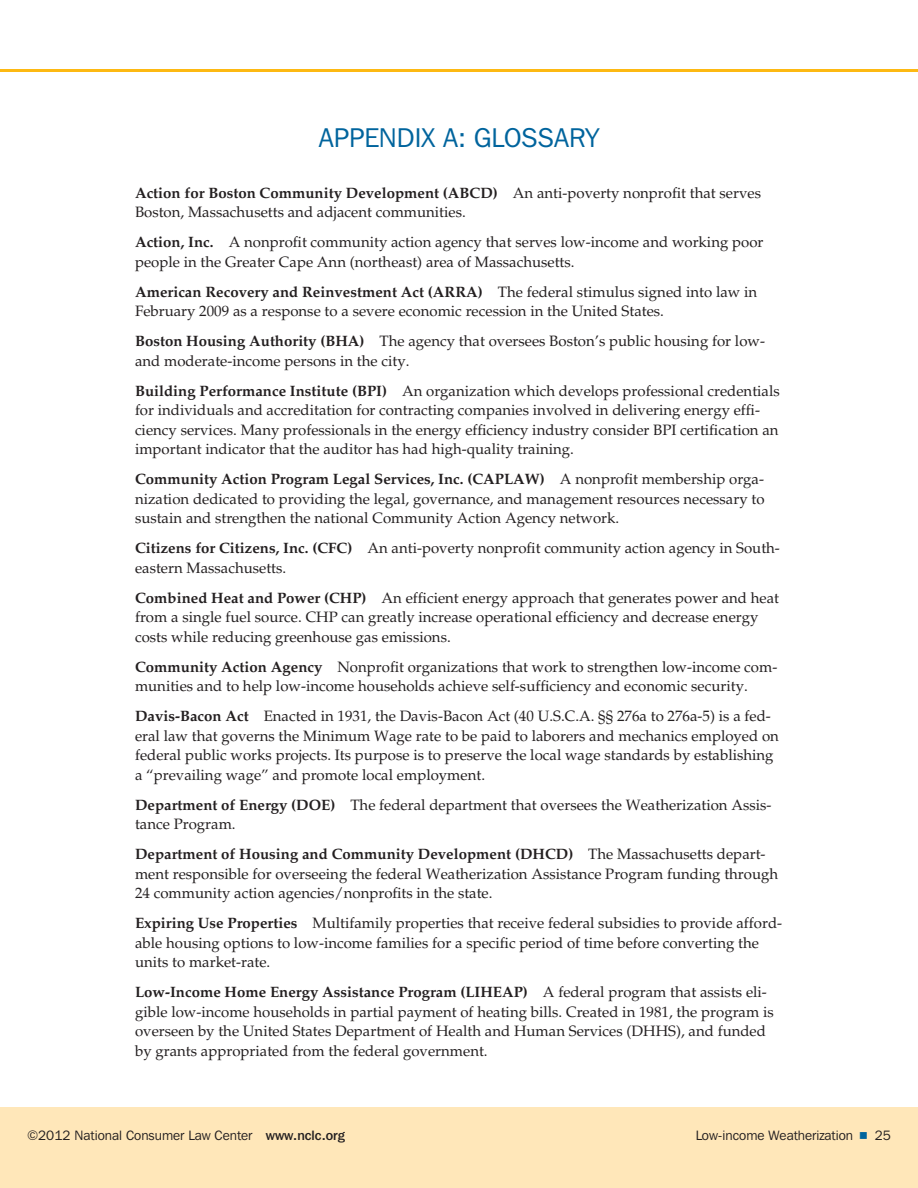
<style>
.page{position:relative;width:918px;height:1188px;background:#fff}
.page>*{position:absolute;margin:0;border:0;box-sizing:border-box;transform-origin:0 0}
.t1{font:27px "Franklin Gothic IT Cby BT";color:#00649d}
.t2{font:15px/19.5px "Palatino LT Std";color:#231f20}
.t3{font:13.5px "Franklin Gothic IT Cby BT";color:#231f20}
.s1{font-weight:700}
.s2{font-weight:500}
.s3{font-family:"Commercial Pi BT";color:#00649d}
</style>
<div class="page">
<div style="left:0;top:1107px;width:918px;height:81px;background:#ffe7b9"></div>
<hr style="left:0;top:69px;width:918px;height:3px;background:#fdb913">
<h1 class="t1" style="left:319px;top:121px;width:282px">Appen dix A: Glossary</h1>
<p class="t2" style="left:135px;top:183px;width:628px"><span class="s1">Action for Boston Community Development (ABCD)</span> An anti-poverty nonprofit that serves<br>Boston, Massachusetts and adjacent communities.</p>
<p class="t2" style="left:135px;top:233px;width:630px"><span class="s1">Action, Inc.</span> A nonprofit community action agency that serves low-income and working poor people in the Greater Cape Ann (northeast) area of Massachusetts.</p>
<p class="t2" style="left:135px;top:282px;width:624px"><span class="s1">American Recovery and Reinvestment Act (ARRA)</span> The federal stimulus signed into law in<br>February 2009 as a response to a severe economic recession in the United States.</p>
<p class="t2" style="left:135px;top:332px;width:632px"><span class="s1">Boston Housing Authority (BHA)</span> The agency that oversees Boston’s public housing for low&shy;and moderate-income persons in the city.</p>
<p class="t2" style="left:135px;top:381px;width:646px"><span class="s1">Building Performance Institute (BPI)</span> An organization which develops professional credentials for individuals and accreditation for contracting companies involved in delivering energy effi&shy;ciency services. Many professionals in the energy efficiency industry consider BPI certification an important indicator that the auditor has had high-quality training.</p>
<p class="t2" style="left:135px;top:470px;width:631px;text-align:justify"><span class="s1">Community Action Program Legal Services, Inc. (CAPLAW)</span> A nonprofit membership orga&shy;nization dedicated to providing the legal, governance, and management resources necessary to sustain and strengthen the national Community Action Agency network.</p>
<p class="t2" style="left:135px;top:539px;width:646px"><span class="s1">Citizens for Citizens, Inc. (CFC)</span> An anti-poverty nonprofit community action agency in South&shy;eastern Massachusetts.</p>
<p class="t2" style="left:135px;top:588px;width:646px"><span class="s1">Combined Heat and Power (CHP)</span> An efficient energy approach that generates power and heat from a single fuel source. CHP can greatly increase operational efficiency and decrease energy costs while reducing greenhouse gas emissions.</p>
<p class="t2" style="left:135px;top:657px;width:644px"><span class="s1">Community Action Agency</span> Nonprofit organizations that work to strengthen low-income com&shy;munities and to help low-income households achieve self-sufficiency and economic security.</p>
<p class="t2" style="left:135px;top:707px;width:645px"><span class="s1">Davis-Bacon Act</span> Enacted in 1931, the Davis-Bacon Act (40 U.S.C.A. §§ 276a to 276a-5) is a fed&shy;eral law that governs the Minimum Wage rate to be paid to laborers and mechanics employed on federal public works projects. Its purpose is to preserve the local wage standards by establishing a “prevailing wage” and promote local employment.</p>
<p class="t2" style="left:135px;top:795px;width:638px"><span class="s1">Department of Energy (DOE)</span> The federal department that oversees the Weatherization Assis&shy;tance Program.</p>
<p class="t2" style="left:135px;top:845px;width:645px"><span class="s1">Department of Housing and Community Development (DHCD)</span> The Massachusetts depart&shy;ment responsible for overseeing the federal Weatherization Assistance Program funding through<br>24 community action agencies/nonprofits in the state.</p>
<p class="t2" style="left:135px;top:914px;width:649px"><span class="s1">Expiring Use Properties</span> Multifamily properties that receive federal subsidies to provide afford&shy;able housing options to low-income families for a specific period of time before converting the units to market-rate.</p>
<p class="t2" style="left:135px;top:983px;width:640px"><span class="s1">Low-Income Home Energy Assistance Program (LIHEAP)</span> A federal program that assists eli&shy;gible low-income households in partial payment of heating bills. Created in 1981, the program is overseen by the United States Department of Health and Human Services (DHHS), and funded by grants appropriated from the federal government.</p>
<p class="t3" style="left:27px;top:1127px;width:320px">©2012 National Consumer Law Center <span class="s2">www.nclc.org</span></p>
<p class="t3" style="left:696px;top:1127px;width:197px">Low-income Weatherization <span class="s3">5</span> 25</p>
</div>
